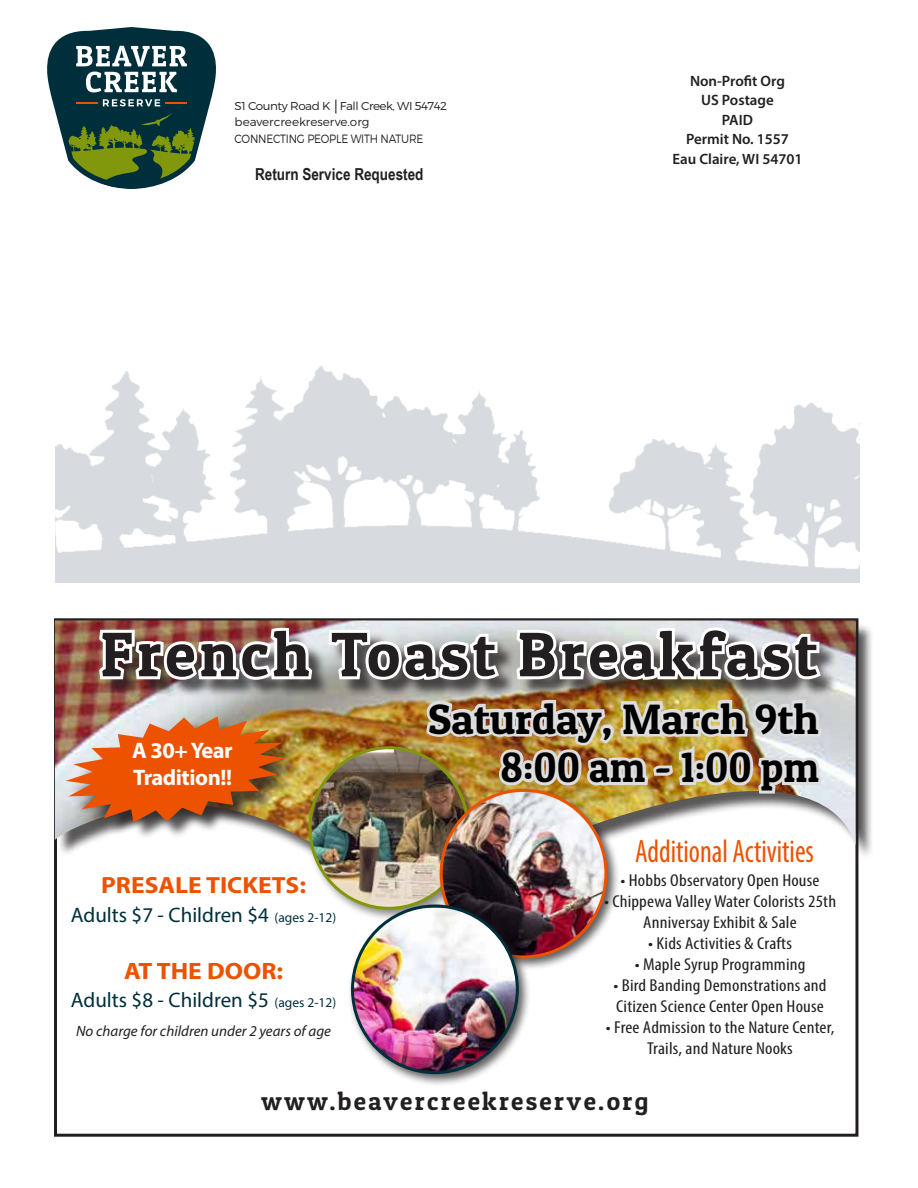
<style>
.page{position:relative;width:918px;height:1188px;background:#fff}
.page>*{position:absolute;margin:0;border:0;box-sizing:border-box;transform-origin:0 0}
.t1{font:63px "Patua One";letter-spacing:.06em;color:#231f20}
.t2{font:42.6px/48.6px "Patua One";color:#000;text-align:right}
.t3{font:condensed 32.55px "Myriad Pro";color:#ed5200;scale:.89 1}
.t4{font:25.5px "Patua One";letter-spacing:.09em;color:#231f20}
.t5{font:700 23.7px "Myriad Pro";color:#ed5200;scale:1.08 1}
.t6{font:700 23.4px "Myriad Pro";color:#ed5200;scale:1.09 1}
.t7{font:700 22.5px/27px "Myriad Pro";letter-spacing:-.02em;color:#fff}
.t8{font:21px "Myriad Pro";color:#002f3c}
.t9{font:condensed 17.25px/21px "Myriad Pro";letter-spacing:.01em;color:#231f20;text-align:center;scale:1.11 1}
.t10{font:700 16.5px "Arial Narrow";color:#231f20}
.t11{font:600 15px/19.5px "Myriad Pro";color:#231f20;text-align:center}
.t12{font:italic 15px "Myriad Pro";color:#231f20}
.t13{font:300 12px "Montserrat";letter-spacing:-.02em;color:#231f20;scale:.88 1}
.t14{font:300 11.7px "Montserrat";color:#231f20}
.t15{font:300 11.4px "Montserrat";letter-spacing:-.04em;color:#231f20;scale:1.05 1}
.s1{font-family:"Arial";font-weight:400}
.s2{font-size:13.5px}
</style>
<div class="page">
<svg style="left:47px;top:27px;width:169px;height:162px"></svg>
<img style="left:55px;top:365px;width:805px;height:218px">
<div style="left:57px;top:623px;width:817px;height:260px;background:#231f20;opacity:.75"></div>
<img style="left:55px;top:620px;width:801px;height:246px">
<div style="left:305px;top:743px;width:177px;height:180px;background:#231f20;opacity:.54"></div>
<img style="left:310px;top:748px;width:126px;height:160px">
<div style="left:436px;top:785px;width:184px;height:186px;background:#231f20;opacity:.72"></div>
<img style="left:441px;top:797px;width:165px;height:160px">
<div style="left:348px;top:901px;width:184px;height:186px;background:#231f20;opacity:.72"></div>
<img style="left:352px;top:908px;width:165px;height:164px">
<div style="left:102px;top:630px;width:737px;height:68px;background:#231f20;opacity:.75"></div>
<img style="left:96px;top:625px;width:219px;height:81px">
<img style="left:326px;top:624px;width:499px;height:173px">
<div style="left:70px;top:720px;width:232px;height:120px;background:#231f20;opacity:.75"></div>
<img style="left:66px;top:717px;width:219px;height:105px">
<p class="t15" style="left:235px;top:99px;width:204px">S1 County Road K <span class="s1">│</span>Fall Creek, WI 54742</p>
<p class="t14" style="left:235px;top:115px;width:136px">beavercreekreserve.org</p>
<p class="t13" style="left:235px;top:131px;width:216px">CONNECTING PEOPLE WITH NATURE</p>
<p class="t10" style="left:255px;top:162px;width:170px">Return Service Requested</p>
<p class="t11" style="left:672px;top:71px;width:132px">Non-Profit Org<br>US Postage<br>PAID<br>Permit No. 1557<br>Eau Claire, WI 54701</p>
<h1 class="t1" style="left:100px;top:615px;width:719px">French Toast Breakfast</h1>
<h2 class="t2" style="left:428px;top:694px;width:392px">Saturday, March 9th<br>8:00 am - 1:00 pm</h2>
<h3 class="t7" style="left:132px;top:736px;width:102px">A 30+ Year<br>Tradition!!</h3>
<h3 class="t6" style="left:101px;top:870px;width:189px">PRESALE TICKETS:</h3>
<p class="t8" style="left:71px;top:902px;width:267px">Adults $7 - Children $4 <span class="s2">(ages 2-12)</span></p>
<h3 class="t5" style="left:124px;top:955px;width:149px">AT THE DOOR:</h3>
<p class="t8" style="left:71px;top:987px;width:267px">Adults $8 - Children $5 <span class="s2">(ages 2-12)</span></p>
<p class="t12" style="left:76px;top:1021px;width:256px">No charge for children under 2 years of age</p>
<h3 class="t3" style="left:635px;top:832px;width:202px">Additional Activities</h3>
<p class="t9" style="left:621px;top:870px;width:181px">• Hobbs Observatory Open House</p>
<p class="t9" style="left:604px;top:891px;width:211px">• Chippewa Valley Water Colorists 25th<br>Anniversay Exhibit &amp; Sale</p>
<p class="t9" style="left:648px;top:933px;width:131px">• Kids Activities &amp; Crafts</p>
<p class="t9" style="left:635px;top:954px;width:155px">• Maple Syrup Programming</p>
<p class="t9" style="left:613px;top:975px;width:194px;text-align:left">• Bird Banding Demonstrations and<br>Citizen Science Center Open House</p>
<p class="t9" style="left:606px;top:1017px;width:208px">• Free Admission to the Nature Center,<br>Trails, and Nature Nooks</p>
<h3 class="t4" style="left:261px;top:1085px;width:389px">www.beavercreekreserve.org</h3>
</div>
